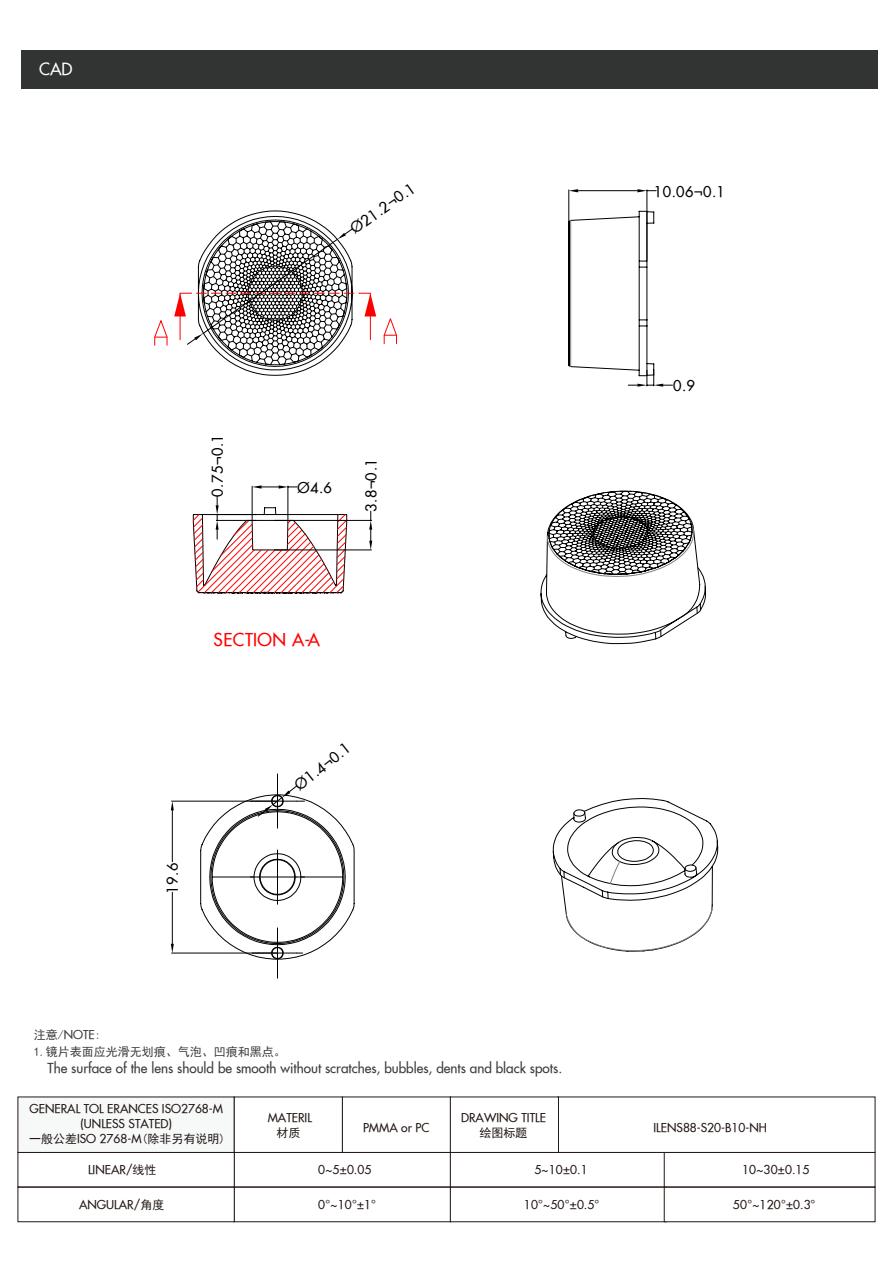
<style>
.page{position:relative;width:893px;height:1263px;background:#fff}
.page>*{position:absolute;margin:0;border:0;box-sizing:border-box;transform-origin:0 0}
.t1{font:17.4px "SFU Futura";letter-spacing:.02em;color:#f00}
.t2{font:16.5px "SFU Futura";color:#fff}
.t3{font:14.55px "SFU Futura";letter-spacing:.045em;color:#000}
.t4{font:13.5px "SFU Futura";color:#3e3a39}
.t5{font:12px/15px "SFU Futura";color:#231815;text-align:center}
.t6{font:12px/17.4px "Sim Hei";color:#3e3a39}
.t7{font:12px "Sim Hei";color:#231815}
.s1{font-family:"SFU Futura"}
.s2{font-family:"Sim Hei"}
</style>
<div class="page">
<div style="left:234px;top:1152px;width:217px;height:35px;border:1px solid #231815"></div>
<div style="left:450px;top:1152px;width:217px;height:35px;background:#fff;border:1px solid #231815"></div>
<div style="left:664px;top:1152px;width:211px;height:35px;background:#fff;border:1px solid #231815"></div>
<div style="left:234px;top:1187px;width:217px;height:35px;background:#fff;border:1px solid #231815"></div>
<div style="left:450px;top:1187px;width:217px;height:35px;background:#fff;border:1px solid #231815"></div>
<div style="left:664px;top:1187px;width:211px;height:35px;background:#fff;border:1px solid #231815"></div>
<div style="left:18px;top:1152px;width:216px;height:35px;background:#fff;border:1px solid #231815"></div>
<div style="left:18px;top:1187px;width:216px;height:35px;background:#fff;border:1px solid #231815"></div>
<div style="left:450px;top:1097px;width:109px;height:55px;background:#fff;border:1px solid #231815"></div>
<div style="left:18px;top:1097px;width:216px;height:55px;background:#f7f9f9"></div>
<div style="left:234px;top:1097px;width:109px;height:55px;background:#fff;border:1px solid #231815"></div>
<div style="left:21px;top:50px;width:856px;height:39px;background:#323333"></div>
<svg style="left:552px;top:798px;width:166px;height:154px"></svg>
<svg style="left:192px;top:496px;width:156px;height:98px"></svg>
<hr style="left:252px;top:486px;width:1px;height:34px;background:#000">
<hr style="left:288px;top:486px;width:1px;height:34px;background:#000">
<svg style="left:252px;top:485px;width:45px;height:4px"></svg>
<hr style="left:274px;top:520px;width:97px;height:1px;background:#000">
<hr style="left:274px;top:549px;width:97px;height:1px;background:#000">
<svg style="left:369px;top:511px;width:3px;height:39px"></svg>
<svg style="left:200px;top:774px;width:155px;height:204px"></svg>
<hr style="left:172px;top:801px;width:105px;height:1px;background:#000">
<hr style="left:172px;top:953px;width:105px;height:1px;background:#000">
<hr style="left:172px;top:810px;width:1px;height:52px;background:#000">
<hr style="left:172px;top:892px;width:1px;height:52px;background:#000">
<svg style="left:171px;top:801px;width:3px;height:9px"></svg>
<svg style="left:171px;top:944px;width:3px;height:9px"></svg>
<svg style="left:540px;top:490px;width:166px;height:154px"></svg>
<hr style="left:568px;top:190px;width:1px;height:63px;background:#000">
<hr style="left:647px;top:190px;width:1px;height:70px;background:#000">
<hr style="left:578px;top:190px;width:59px;height:1px;background:#000">
<svg style="left:569px;top:189px;width:9px;height:3px"></svg>
<svg style="left:637px;top:189px;width:19px;height:3px"></svg>
<svg style="left:568px;top:211px;width:104px;height:176px"></svg>
<svg style="left:383px;top:318px;width:14px;height:26px"></svg>
<svg style="left:154px;top:320px;width:14px;height:26px"></svg>
<svg style="left:174px;top:210px;width:202px;height:166px"></svg>
<h2 class="t2" style="left:39px;top:56px;width:35px">CAD</h2>
<p class="t3" style="left:346px;top:220px;width:76px;rotate:-35deg">Ø21.2¬0.1</p>
<p class="t3" style="left:206px;top:497px;width:64px;rotate:-90deg">0.75¬0.1</p>
<p class="t3" style="left:298px;top:476px;width:36px">Ø4.6</p>
<p class="t3" style="left:360px;top:512px;width:55px;rotate:-90deg">3.8¬0.1</p>
<h1 class="t1" style="left:214px;top:626px;width:108px">SECTION A-A</h1>
<p class="t3" style="left:161px;top:894px;width:32px;rotate:-90deg">19.6</p>
<p class="t3" style="left:289px;top:777px;width:67px;rotate:-38deg">Ø1.4¬0.1</p>
<p class="t6" style="left:34px;top:1026px;width:254px">注意/<span class="s1">NOTE</span>:<br>1.镜片表面应光滑无划痕、气泡、凹痕和黑点。</p>
<p class="t4" style="left:48px;top:1058px;width:516px">The surface of the lens should be smooth without scratches, bubbles, dents and black spots.</p>
<p class="t3" style="left:654px;top:180px;width:73px">10.06¬0.1</p>
<p class="t3" style="left:673px;top:374px;width:23px">0.9</p>
<p class="t5" style="left:29px;top:1100px;width:195px">GENERAL TOL ERANCES ISO2768-M (UNLESS STATED)</p>
<p class="t5" style="left:88px;top:1161px;width:70px">LINEAR/<span class="s2">线性</span></p>
<p class="t5" style="left:318px;top:1161px;width:54px">0~5±0.05</p>
<p class="t5" style="left:534px;top:1161px;width:55px">5~10±0.1</p>
<p class="t5" style="left:79px;top:1196px;width:87px">ANGULAR/<span class="s2">角度</span></p>
<p class="t5" style="left:318px;top:1196px;width:59px">0°~10°±1°</p>
<p class="t5" style="left:524px;top:1196px;width:77px">10°~50°±0.5°</p>
<p class="t5" style="left:733px;top:1196px;width:84px">50°~120°±0.3°</p>
<p class="t5" style="left:268px;top:1109px;width:46px">MATERIL</p>
<p class="t5" style="left:461px;top:1109px;width:86px">DRAWING TITLE</p>
<p class="t5" style="left:653px;top:1119px;width:115px">ILENS88-S20-B10-NH</p>
<p class="t7" style="left:276px;top:1127px;width:25px">材质</p>
<p class="t5" style="left:363px;top:1119px;width:68px">PMMA or PC</p>
<p class="t7" style="left:480px;top:1127px;width:49px">绘图标题</p>
<p class="t7" style="left:29px;top:1133px;width:198px">一般公差<span class="s1">ISO 2768-M</span>(除非另有说明)</p>
<p class="t5" style="left:742px;top:1161px;width:69px">10~30±0.15</p>
</div>
